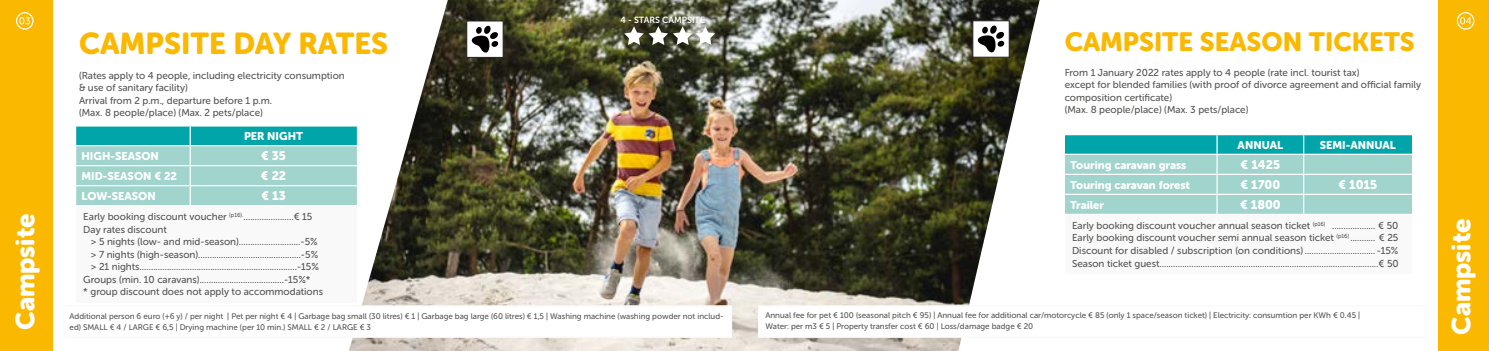
<style>
.page{position:relative;width:1489px;height:351px;background:#fff}
.page>*{position:absolute;margin:0;border:0;box-sizing:border-box;transform-origin:0 0}
.t1{font:30px "Museo Sans Rounded 900";color:#fbb800}
.t2{font:26.25px "Museo Sans Rounded 900";color:#fbb800}
.t3{font:26.25px "Museo Sans Rounded 900";color:#fff}
.t4{font:12.5px "Museo Sans Rounded 900";color:#fff}
.t5{font:11.25px "Museo Sans Rounded 900";color:#fff}
.t6{font:10px/12.5px "Museo Sans Rounded 500";color:#575756}
.t7{font:8.88px "Museo Sans Rounded 700";color:#fff}
.t8{font:8.12px/11.2px "Museo Sans Rounded 500";color:#575756}
</style>
<div class="page">
<img style="left:349px;top:0;width:690px;height:351px">
<div style="left:76px;top:206px;width:281px;height:96px;background:#f9f9f9"></div>
<svg style="left:76px;top:126px;width:281px;height:79px;background:#80cbc7"></svg>
<hr style="left:190px;top:205px;width:167px;height:1px;background:#fff">
<div style="left:63px;top:305px;width:669px;height:33px;background:#fff;border:1px solid #f9f9f9"></div>
<div style="left:0;top:0;width:53px;height:351px;background:#fbb800"></div>
<svg style="left:624px;top:26px;width:91px;height:19px"></svg>
<div style="left:1064px;top:214px;width:347px;height:59px;background:#f9f9f9"></div>
<hr style="left:1064px;top:214px;width:152px;height:1px;background:#fff">
<hr style="left:1216px;top:214px;width:87px;height:1px;background:#fff">
<hr style="left:1303px;top:214px;width:108px;height:1px;background:#fff">
<svg style="left:1065px;top:135px;width:346px;height:79px;background:#7fcbc7"></svg>
<hr style="left:1064px;top:154px;width:152px;height:1px;background:#fff">
<hr style="left:1216px;top:154px;width:87px;height:1px;background:#fff">
<hr style="left:1303px;top:154px;width:108px;height:1px;background:#fff">
<div style="left:757px;top:305px;width:669px;height:33px;background:#fff;border:1px solid #f9f9f9"></div>
<div style="left:1438px;top:0;width:50px;height:351px;background:#fbb800"></div>
<svg style="left:19px;top:17px;width:11px;height:8px"></svg>
<div style="left:16px;top:12px;width:18px;height:18px;border:1px solid #fff;border-radius:50%"></div>
<svg style="left:1460px;top:17px;width:11px;height:7px"></svg>
<div style="left:1456px;top:12px;width:18px;height:18px;border:1px solid #fff;border-radius:50%"></div>
<div style="left:466px;top:21px;width:37px;height:37px;background:#fff;border:1px solid #231f20"></div>
<svg style="left:471px;top:25px;width:27px;height:28px"></svg>
<div style="left:972px;top:21px;width:37px;height:36px;background:#fff"></div>
<svg style="left:977px;top:25px;width:27px;height:28px"></svg>
<h2 class="t3" style="left:10px;top:330px;width:118px;rotate:-90deg">Campsite</h2>
<h1 class="t1" style="left:79px;top:26px;width:310px">CAMPSITE DAY RATES</h1>
<p class="t6" style="left:79px;top:69px;width:267px">(Rates apply to 4 people, including electricity consumption &amp; use of sanitary facility)<br>Arrival from 2 p.m., departure before 1 p.m.<br>(Max. 8 people/place) (Max. 2 pets/place)</p>
<p class="t5" style="left:244px;top:130px;width:61px">PER NIGHT</p>
<p class="t5" style="left:82px;top:149px;width:79px">HIGH-SEASON</p>
<p class="t4" style="left:261px;top:149px;width:26px">€ 35</p>
<p class="t5" style="left:81px;top:169px;width:97px">MID-SEASON € 22</p>
<p class="t4" style="left:261px;top:169px;width:27px">€ 22</p>
<p class="t5" style="left:81px;top:189px;width:76px">LOW-SEASON</p>
<p class="t4" style="left:261px;top:189px;width:26px">€ 13</p>
<p class="t6" style="left:83px;top:211px;width:230px">Early booking discount voucher <sup>(p16).</sup>......................€ 15<br>Day rates discount</p>
<p class="t6" style="left:90px;top:236px;width:229px">&gt; 5 nights (low- and mid-season)...........................-5%</p>
<p class="t6" style="left:90px;top:248px;width:229px">&gt; 7 nights (high-season).............................................-5%</p>
<p class="t6" style="left:90px;top:261px;width:230px">&gt; 21 nights.....................................................................-15%</p>
<p class="t6" style="left:83px;top:273px;width:229px">Groups (min. 10 caravans).....................................-15%*</p>
<p class="t6" style="left:83px;top:286px;width:241px">* group discount does not apply to accommodations</p>
<p class="t7" style="left:620px;top:15px;width:86px">4 - STARS CAMPSITE</p>
<h2 class="t2" style="left:1064px;top:27px;width:351px">CAMPSITE SEASON TICKETS</h2>
<p class="t6" style="left:1064px;top:66px;width:358px">From 1 January 2022 rates apply to 4 people (rate incl. tourist tax)<br>except for blended families (with proof of divorce agreement and official family composition certificate)<br>(Max. 8 people/place) (Max. 3 pets/place)</p>
<p class="t5" style="left:1237px;top:139px;width:47px">ANNUAL</p>
<p class="t5" style="left:1319px;top:139px;width:77px">SEMI-ANNUAL</p>
<p class="t5" style="left:1070px;top:158px;width:118px">Touring caravan grass</p>
<p class="t4" style="left:1240px;top:157px;width:41px">€ 1425</p>
<p class="t5" style="left:1070px;top:178px;width:121px">Touring caravan forest</p>
<p class="t4" style="left:1240px;top:177px;width:41px">€ 1700</p>
<p class="t4" style="left:1338px;top:177px;width:40px">€ 1015</p>
<p class="t5" style="left:1070px;top:198px;width:35px">Trailer</p>
<p class="t4" style="left:1239px;top:197px;width:42px">€ 1800</p>
<p class="t6" style="left:1071px;top:219px;width:328px;text-align:justify">Early booking discount voucher annual season ticket <sup>(p16)</sup> ................... € 50<br>Early booking discount voucher semi annual season ticket <sup>(p16)</sup> ........... € 25<br>Discount for disabled / subscription (on conditions) ............................... -15% Season ticket guest................................................................................................€ 50</p>
<p class="t8" style="left:70px;top:310px;width:655px">Additional person 6 euro (+6 y) / per night | Pet per night € 4 | Garbage bag small (30 litres) € 1 | Garbage bag large (60 litres) € 1,5 | Washing machine (washing powder not includ&shy;ed) SMALL € 4 / LARGE € 6,5 | Drying machine (per 10 min.) SMALL € 2 / LARGE € 3</p>
<p class="t8" style="left:765px;top:309px;width:596px">Annual fee for pet € 100 (seasonal pitch € 95) | Annual fee for additional car/motorcycle € 85 (only 1 space/season ticket) | Electricity: consumtion per KWh € 0.45 |<br>Water: per m3 € 5 | Property transfer cost € 60 | Loss/damage badge € 20</p>
<h2 class="t3" style="left:1446px;top:334px;width:118px;rotate:-90deg">Campsite</h2>
</div>
